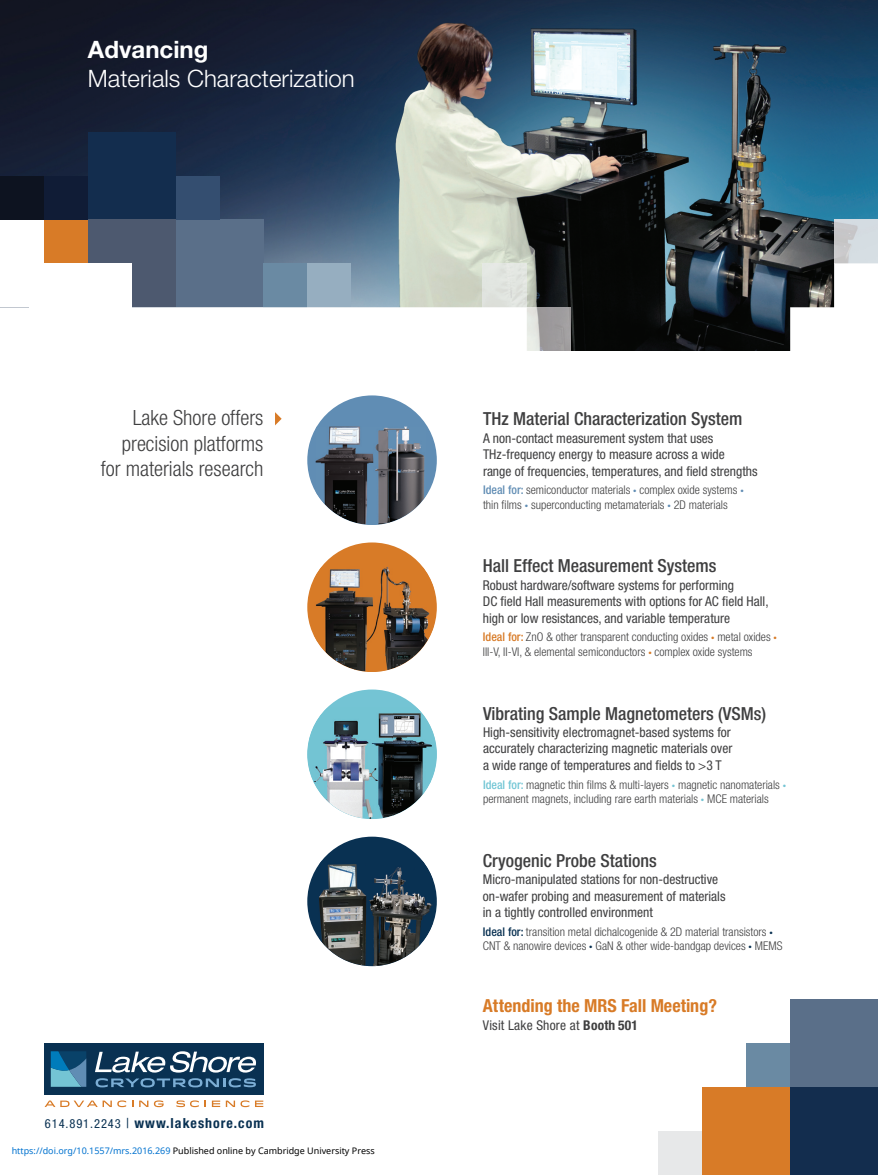
<style>
.page{position:relative;width:878px;height:1175px;background:#fff}
.page>*{position:absolute;margin:0;border:0;box-sizing:border-box;transform-origin:0 0}
.t1{font:300 24px/28.8px "Helvetica Neue LT Std";color:#fff}
.t2{font:300 condensed 21px/25.2px "Helvetica Neue LT Std";color:#3f3f40;text-align:right}
.t3{font:500 condensed 18px "Helvetica Neue LT Std";color:#3f3f40}
.t4{font:700 condensed 18px "Helvetica Neue LT Std";color:#d87b27}
.t5{font:700 condensed 13.95px "Helvetica Neue LT Std";letter-spacing:.07em;color:#093152}
.t6{font:condensed 13.5px/16.2px "Helvetica Neue LT Std";color:#3f3f40}
.t7{font:300 condensed 12px/14.4px "Helvetica Neue LT Std";color:#3f3f40}
.t8{font:9px "Noto Sans";color:#000}
.s1{font-weight:700}
.s2{font-weight:400;font-size:12.45px}
.s3{font-weight:400}
.s4{color:#0172cf}
.s5{font-weight:500;color:#618db4}
.s6{font-family:"Myriad Pro";font-weight:400;font-stretch:normal;color:#618db4}
.s7{font-weight:500;color:#d87b27}
.s8{font-family:"Myriad Pro";font-weight:400;font-stretch:normal;color:#d87b27}
.s9{font-weight:500;color:#73c6d5}
.s10{font-family:"Myriad Pro";font-weight:400;font-stretch:normal;color:#74c4d4}
.s11{font-weight:500;color:#093152}
.s12{font-family:"Myriad Pro";font-weight:400;font-stretch:normal;color:#093152}
</style>
<div class="page">
<img style="left:0;top:0;width:878px;height:351px">
<div style="left:307px;top:836px;width:130px;height:130px;background:#093152;border-radius:50%"></div>
<div style="left:790px;top:1087px;width:88px;height:87px;background:#132d4e"></div>
<div style="left:790px;top:999px;width:88px;height:88px;background:#5a6f89"></div>
<div style="left:746px;top:1043px;width:44px;height:44px;background:#6a8aa3"></div>
<div style="left:658px;top:1131px;width:44px;height:43px;background:#e7e8e9"></div>
<div style="left:702px;top:1087px;width:88px;height:87px;background:#d87b27"></div>
<div style="left:88px;top:132px;width:88px;height:87px;background:#132d4e"></div>
<div style="left:176px;top:219px;width:87px;height:88px;background:#5a6f89"></div>
<div style="left:88px;top:219px;width:88px;height:88px;background:#4d596f"></div>
<div style="left:0;top:219px;width:88px;height:88px;background:#fff"></div>
<div style="left:176px;top:176px;width:43px;height:43px;background:#344e70"></div>
<div style="left:44px;top:219px;width:44px;height:44px;background:#d87b27"></div>
<div style="left:0;top:176px;width:44px;height:43px;background:#0d1320"></div>
<div style="left:263px;top:263px;width:44px;height:54px;background:#6a8aa3"></div>
<div style="left:483px;top:263px;width:43px;height:44px;background:#e1e5e0"></div>
<img style="left:526px;top:307px;width:44px;height:44px">
<svg style="left:0;top:307px;width:526px;height:44px"></svg>
<div style="left:29px;top:263px;width:103px;height:54px;background:#fff"></div>
<img style="left:834px;top:219px;width:44px;height:44px">
<svg style="left:790px;top:263px;width:88px;height:88px"></svg>
<div style="left:307px;top:542px;width:130px;height:130px;background:#d87b27;border-radius:50%"></div>
<div style="left:307px;top:395px;width:130px;height:130px;background:#608db4;border-radius:50%"></div>
<img style="left:315px;top:426px;width:111px;height:99px">
<img style="left:314px;top:567px;width:120px;height:105px">
<img style="left:319px;top:860px;width:113px;height:106px">
<div style="left:307px;top:263px;width:44px;height:44px;background:#96aec0"></div>
<div style="left:44px;top:176px;width:44px;height:43px;background:#101c36"></div>
<div style="left:44px;top:1043px;width:219px;height:51px;background:#093152"></div>
<svg style="left:51px;top:1051px;width:35px;height:35px"></svg>
<svg style="left:95px;top:1051px;width:161px;height:21px"></svg>
<svg style="left:96px;top:1078px;width:160px;height:9px"></svg>
<svg style="left:45px;top:1100px;width:81px;height:7px"></svg>
<svg style="left:139px;top:1100px;width:9px;height:7px"></svg>
<svg style="left:154px;top:1100px;width:10px;height:7px"></svg>
<svg style="left:176px;top:1100px;width:30px;height:7px"></svg>
<svg style="left:212px;top:1100px;width:8px;height:7px"></svg>
<svg style="left:226px;top:1100px;width:23px;height:7px"></svg>
<svg style="left:255px;top:1100px;width:8px;height:7px"></svg>
<svg style="left:275px;top:412px;width:6px;height:13px"></svg>
<div style="left:307px;top:689px;width:130px;height:130px;background:#74c4d4;border-radius:50%"></div>
<img style="left:307px;top:707px;width:86px;height:112px">
<img style="left:393px;top:707px;width:44px;height:75px">
<img style="left:393px;top:782px;width:38px;height:34px">
<p class="t1" style="left:88px;top:35px;width:268px"><span class="s1">Advancing<br></span>Materials Characterization</p>
<p class="t2" style="left:101px;top:407px;width:164px">Lake Shore offers precision platforms for materials research</p>
<p class="t5" style="left:45px;top:1117px;width:220px"><span class="s2">614.891.2243</span> <span class="s3">|</span> www.lakeshore.com</p>
<p class="t8" style="left:12px;top:1143px;width:364px"><span class="s4">https://doi.org/10.1557/mrs.2016.269</span> Published online by Cambridge University Press</p>
<p class="t3" style="left:483px;top:412px;width:261px">THz Material Characterization System</p>
<p class="t6" style="left:483px;top:431px;width:276px">A non-contact measurement system that uses<br>THz-frequency energy to measure across a wide<br>range of frequencies, temperatures, and field strengths</p>
<p class="t7" style="left:483px;top:484px;width:262px"><span class="s5">Ideal for:</span> semiconductor materials <span class="s6">•</span> complex oxide systems <span class="s6">• </span>thin films <span class="s6">•</span> superconducting metamaterials <span class="s6">•</span> 2D materials</p>
<p class="t3" style="left:483px;top:559px;width:235px">Hall Effect Measurement Systems</p>
<p class="t6" style="left:483px;top:578px;width:287px">Robust hardware/software systems for performing<br>DC field Hall measurements with options for AC field Hall, high or low resistances, and variable temperature</p>
<p class="t7" style="left:483px;top:631px;width:295px"><span class="s7">Ideal for:</span> ZnO &amp; other transparent conducting oxides <span class="s8">•</span> metal oxides <span class="s8">•<br></span>III-V, II-VI, &amp; elemental semiconductors <span class="s8">•</span> complex oxide systems</p>
<p class="t3" style="left:483px;top:706px;width:285px">Vibrating Sample Magnetometers (VSMs)</p>
<p class="t6" style="left:483px;top:725px;width:251px;text-align:justify">High-sensitivity electromagnet-based systems for accurately characterizing magnetic materials over a wide range of temperatures and fields to &gt;3 T</p>
<p class="t7" style="left:483px;top:778px;width:304px"><span class="s9">Ideal for:</span> magnetic thin films &amp; multi-layers <span class="s10">•</span> magnetic nanomaterials <span class="s10">• </span>permanent magnets, including rare earth materials <span class="s10">•</span> MCE materials</p>
<p class="t3" style="left:483px;top:853px;width:175px">Cryogenic Probe Stations</p>
<p class="t6" style="left:483px;top:872px;width:244px">Micro-manipulated stations for non-destructive on-wafer probing and measurement of materials in a tightly controlled environment</p>
<p class="t7" style="left:483px;top:925px;width:301px"><span class="s11">Ideal for:</span> transition metal dichalcogenide &amp; 2D material transistors <span class="s12">•<br></span>CNT &amp; nanowire devices <span class="s12">•</span> GaN &amp; other wide-bandgap devices <span class="s12">•</span> MEMS</p>
<p class="t4" style="left:483px;top:999px;width:235px">Attending the MRS Fall Meeting?</p>
<p class="t6" style="left:483px;top:1018px;width:156px">Visit Lake Shore at <span class="s1">Booth 501</span></p>
</div>
